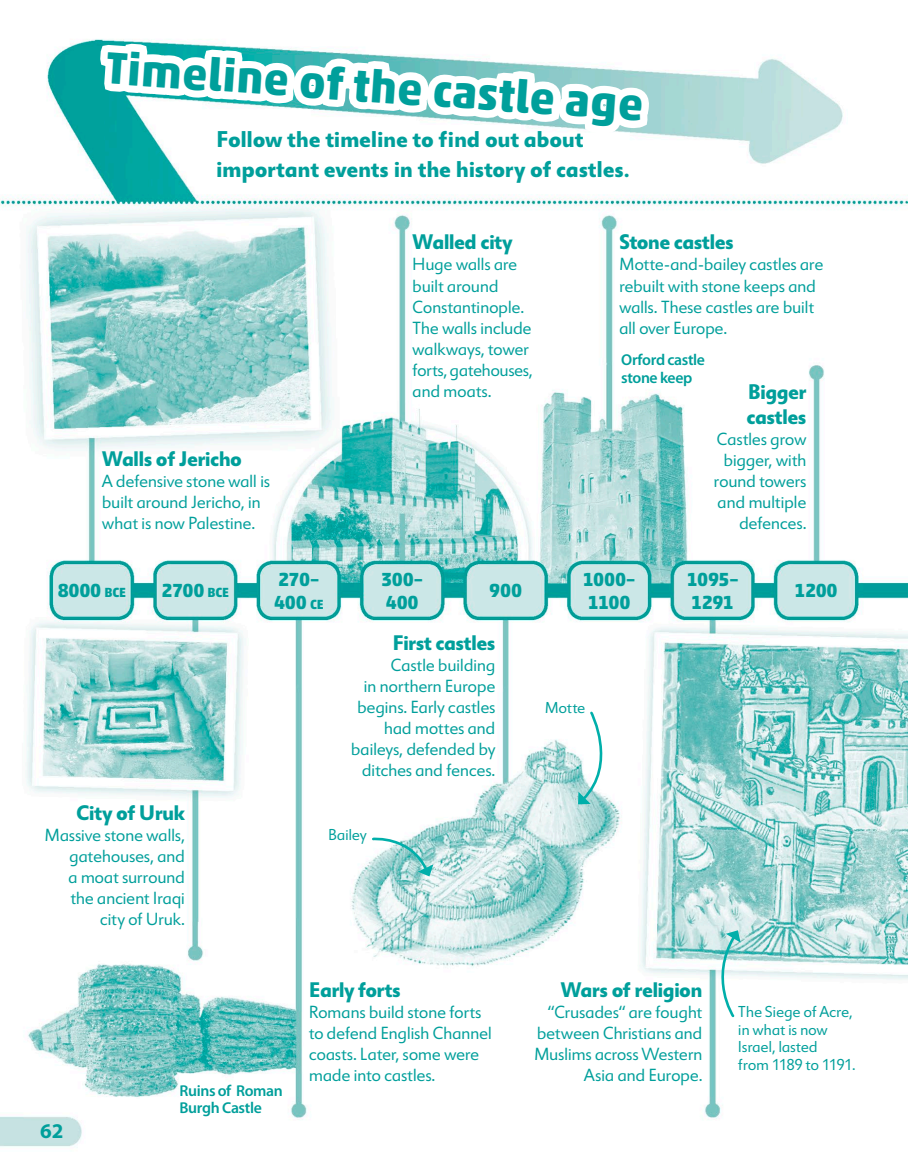
<style>
.page{position:relative;width:908px;height:1166px;background:#fff}
.page>*{position:absolute;margin:0;border:0;box-sizing:border-box;transform-origin:0 0}
.t1{font:700 45.5px "Akko Pro";color:#009f9b}
.t2{font:700 22.75px/29.8px "Miramonte Pro";letter-spacing:-.015em;color:#009f9b}
.t3{font:700 21px/25.2px "Miramonte Pro";letter-spacing:-.035em;color:#009f9b}
.t4{font:700 21px "Myriad Pro";color:#009f9b}
.t5{font:700 19.25px/23.1px "Akko Pro";letter-spacing:-.015em;color:#009f9b}
.t6{font:17.5px/21px "Miramonte Pro";letter-spacing:-.025em;color:#009f9b}
.t7{font:15.75px/17.5px "Miramonte Pro";letter-spacing:-.02em;color:#009f9b}
.t8{font:600 15.75px/17.5px "Myriad Pro";letter-spacing:-.025em;color:#009f9b}
.s1{font-size:13.47px}
</style>
<div class="page">
<img style="left:0;top:40px;width:908px;height:1107px">
<svg style="left:418px;top:545px;width:51px;height:595px"></svg>
<svg style="left:92px;top:39px;width:567px;height:506px"></svg>
<svg style="left:709px;top:930px;width:31px;height:88px"></svg>
<svg style="left:578px;top:710px;width:40px;height:94px"></svg>
<svg style="left:371px;top:836px;width:62px;height:40px;background:#9dd6d4"></svg>
<h1 class="t1" style="left:108px;top:40px;width:540px;rotate:4deg">Timeline of the castle age</h1>
<h2 class="t2" style="left:216px;top:125px;width:415px">Follow the timeline to find out about important events in the history of castles.</h2>
<p class="t3" style="left:102px;top:446px;width:142px">Walls of Jericho</p>
<p class="t6" style="left:102px;top:471px;width:170px">A defensive stone wall is built around Jericho, in what is now Palestine.</p>
<p class="t3" style="left:412px;top:229px;width:102px">Walled city</p>
<p class="t6" style="left:412px;top:254px;width:122px">Huge walls are built around<br>Constantinople.<br>The walls include walkways, tower forts, gatehouses, and moats.</p>
<p class="t3" style="left:619px;top:229px;width:116px">Stone castles</p>
<p class="t6" style="left:619px;top:254px;width:206px">Motte-and-bailey castles are rebuilt with stone keeps and walls. These castles are built all over Europe.</p>
<p class="t8" style="left:621px;top:351px;width:85px">Orford castle stone keep</p>
<p class="t3" style="left:746px;top:379px;width:61px">Bigger castles</p>
<p class="t6" style="left:713px;top:428px;width:95px;text-align:right">Castles grow bigger, with round towers and multiple defences.</p>
<p class="t5" style="left:274px;top:567px;width:51px">270–<br>400 <span class="s1">CE</span></p>
<p class="t5" style="left:381px;top:567px;width:43px">300–<br>400</p>
<p class="t5" style="left:583px;top:567px;width:54px">1000–<br>1100</p>
<p class="t5" style="left:687px;top:567px;width:53px">1095–<br>1291</p>
<p class="t5" style="left:58px;top:579px;width:70px">8000 <span class="s1">BCE</span></p>
<p class="t5" style="left:162px;top:579px;width:69px">2700 <span class="s1">BCE</span></p>
<p class="t5" style="left:489px;top:579px;width:34px">900</p>
<p class="t5" style="left:795px;top:579px;width:45px">1200</p>
<p class="t3" style="left:76px;top:800px;width:110px">City of Uruk</p>
<p class="t6" style="left:44px;top:824px;width:142px;text-align:right">Massive stone walls, gatehouses, and<br>a moat surround the ancient Iraqi city of Uruk.</p>
<p class="t4" style="left:40px;top:1119px;width:25px">62</p>
<p class="t8" style="left:180px;top:1082px;width:105px">Ruins of Roman<br>Burgh Castle</p>
<p class="t3" style="left:393px;top:630px;width:104px">First castles</p>
<p class="t6" style="left:351px;top:654px;width:146px;text-align:right">Castle building<br>in northern Europe begins. Early castles had mottes and baileys, defended by ditches and fences.</p>
<p class="t7" style="left:328px;top:826px;width:40px">Bailey</p>
<p class="t3" style="left:309px;top:977px;width:94px">Early forts</p>
<p class="t6" style="left:309px;top:1001px;width:185px">Romans build stone forts to defend English Channel coasts. Later, some were made into castles.</p>
<p class="t7" style="left:545px;top:699px;width:42px">Motte</p>
<p class="t3" style="left:560px;top:977px;width:144px">Wars of religion</p>
<p class="t6" style="left:534px;top:1001px;width:170px;text-align:right">“Crusades“ are fought between Christians and<br>Muslims across Western<br>Asia and Europe.</p>
<p class="t7" style="left:738px;top:1003px;width:119px">The Siege of Acre, in what is now<br>Israel, lasted<br>from 1189 to 1191.</p>
</div>
